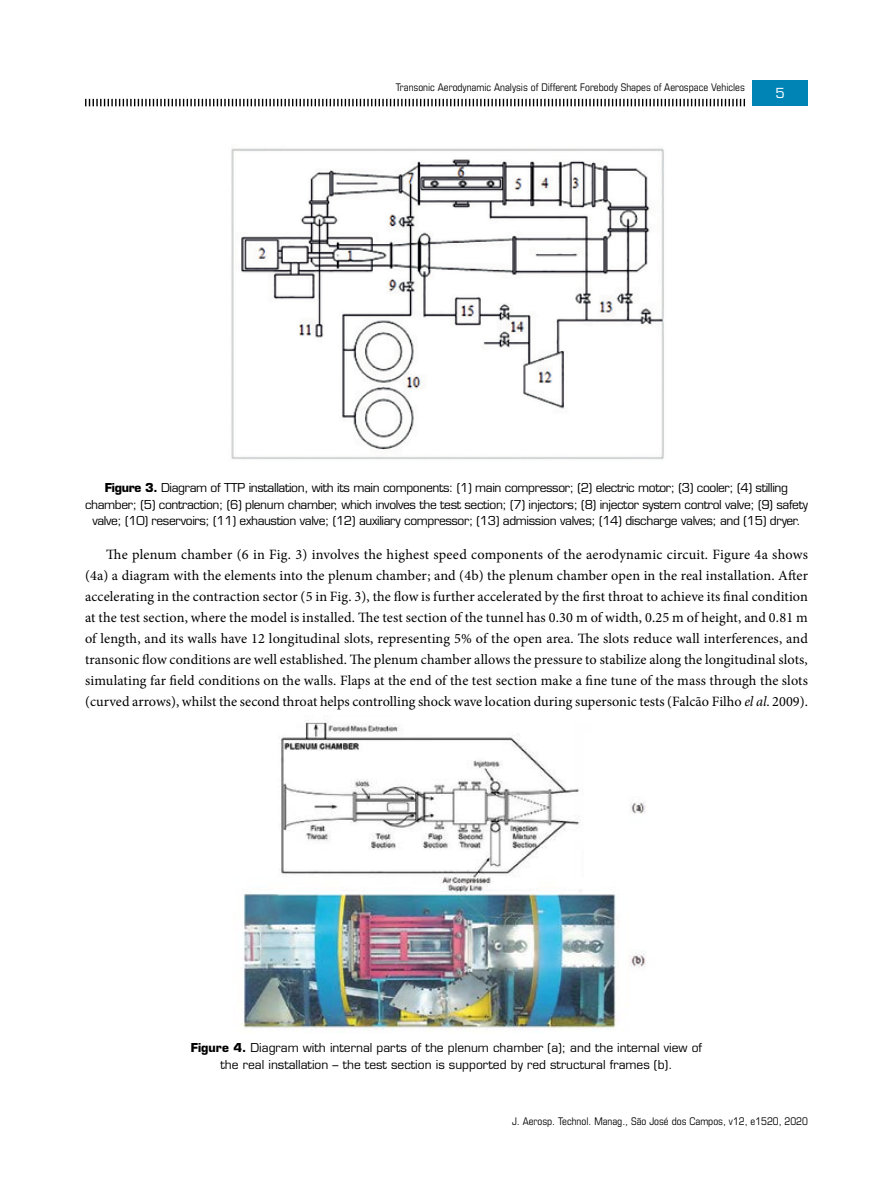
<style>
.page{position:relative;width:893px;height:1191px;background:#fff}
.page>*{position:absolute;margin:0;border:0;box-sizing:border-box;transform-origin:0 0}
.t1{font:14.25px/21px "Minion Pro";color:#000;text-align:justify}
.t2{font:13.5px "Eurostile LT Std";color:#fff}
.t3{font:12px/16.5px "Eurostile LT Std";letter-spacing:-.03em;color:#000;text-align:center}
.t4{font:12px/16.5px "Eurostile LT Std";color:#000;text-align:center}
.t5{font:condensed 10.5px "Eurostile LT Std";color:#000}
.s1{font-weight:700}
.s2{font-style:italic}
</style>
<div class="page">
<svg style="left:85px;top:99px;width:660px;height:7px"></svg>
<div style="left:753px;top:81px;width:55px;height:25px;background:#0084b6"></div>
<img style="left:231px;top:148px;width:433px;height:311px">
<img style="left:242px;top:721px;width:404px;height:310px">
<p class="t5" style="left:396px;top:81px;width:351px">Transonic Aerodynamic Analysis of Different Forebody Shapes of Aerospace Vehicles</p>
<p class="t2" style="left:776px;top:85px;width:11px">5</p>
<p class="t3" style="left:85px;top:480px;width:724px"><span class="s1">Figure 3.</span> Diagram of TTP installation, with its main components: (1) main compressor; (2) electric motor; (3) cooler; (4) stilling chamber; (5) contraction; (6) plenum chamber, which involves the test section; (7) injectors; (8) injector system control valve; (9) safety valve; (10) reservoirs; (11) exhaustion valve; (12) auxiliary compressor; (13) admission valves; (14) discharge valves; and (15) dryer.</p>
<p class="t1" style="left:85px;top:543px;width:724px;text-indent:21px">The plenum chamber (6 in Fig. 3) involves the highest speed components of the aerodynamic circuit. Figure 4a shows (4a) a diagram with the elements into the plenum chamber; and (4b) the plenum chamber open in the real installation. After accelerating in the contraction sector (5 in Fig. 3), the flow is further accelerated by the first throat to achieve its final condition at the test section, where the model is installed. The test section of the tunnel has 0.30 m of width, 0.25 m of height, and 0.81 m of length, and its walls have 12 longitudinal slots, representing 5% of the open area. The slots reduce wall interferences, and transonic flow conditions are well established. The plenum chamber allows the pressure to stabilize along the longitudinal slots, simulating far field conditions on the walls. Flaps at the end of the test section make a fine tune of the mass through the slots (curved arrows), whilst the second throat helps controlling shock wave location during supersonic tests (Falcão Filho <span class="s2">el al</span>. 2009).</p>
<p class="t4" style="left:191px;top:1039px;width:513px"><span class="s1">Figure 4.</span> Diagram with internal parts of the plenum chamber (a); and the internal view of the real installation – the test section is supported by red structural frames (b).</p>
<p class="t5" style="left:512px;top:1114px;width:297px">J. Aerosp. Technol. Manag., São José dos Campos, v12, e1520, 2020</p>
</div>
